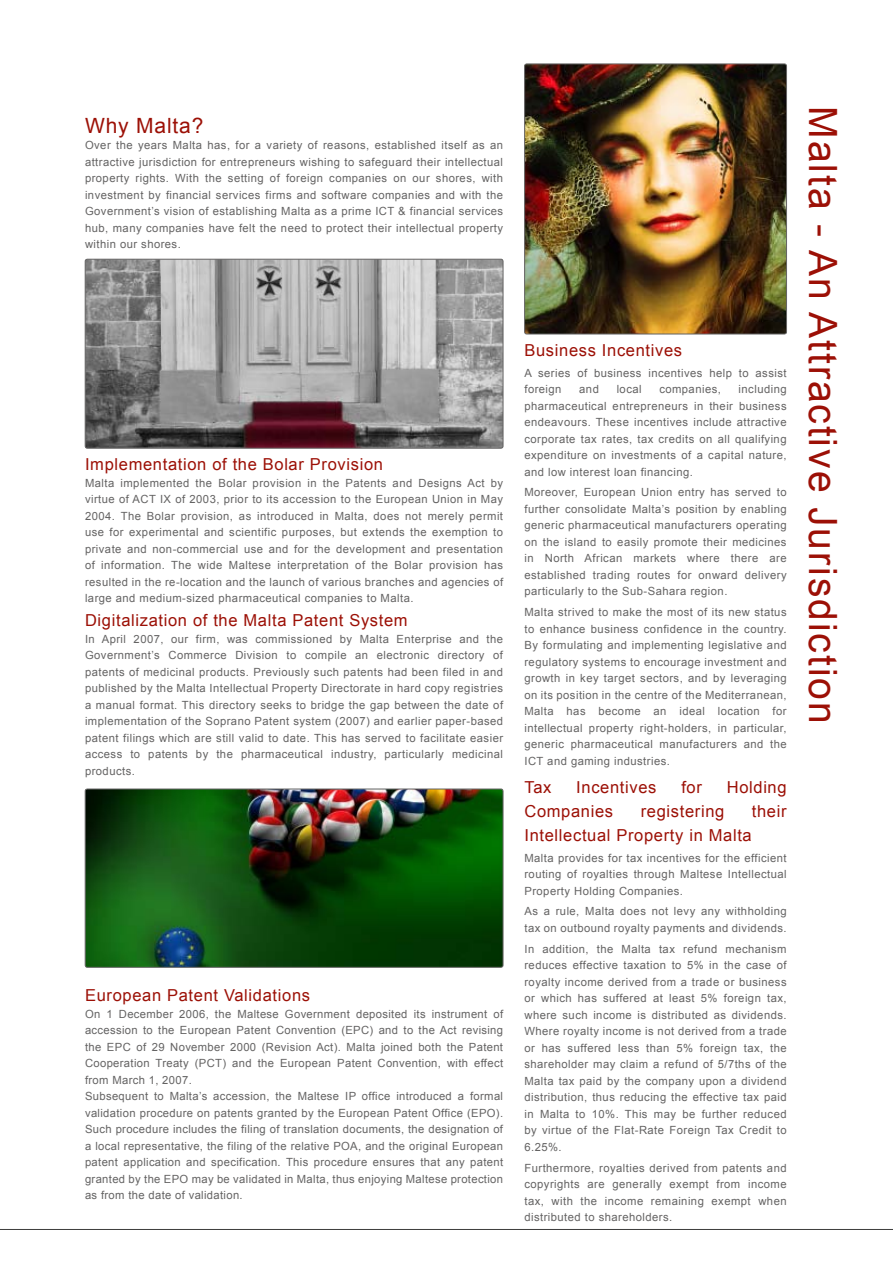
<style>
.page{position:relative;width:893px;height:1263px;background:#fff}
.page>*{position:absolute;margin:0;border:0;box-sizing:border-box;transform-origin:0 0}
.t1{font:39px "Arial";letter-spacing:.05em;color:#9c1006}
.t2{font:21px "Arial";letter-spacing:.04em;color:#9c1006}
.t3{font:16.5px "Arial";letter-spacing:.04em;color:#9c1006}
.t4{font:11.25px/16.5px "Arial";letter-spacing:.03em;color:#646363;text-align:justify}
</style>
<div class="page">
<hr style="left:0;top:1229px;width:893px;height:1px;background:#3c3c3b">
<img style="left:85px;top:259px;width:418px;height:189px">
<div style="left:85px;top:259px;width:418px;height:189px;border:1px solid #646363;border-radius:2px"></div>
<img style="left:85px;top:789px;width:418px;height:178px">
<div style="left:85px;top:789px;width:418px;height:178px;border:1px solid #646363;border-radius:2px"></div>
<img style="left:526px;top:66px;width:259px;height:266px">
<div style="left:524px;top:64px;width:263px;height:270px;border:1px solid #646363;border-radius:2px"></div>
<h2 class="t2" style="left:85px;top:112px;width:120px">Why Malta?</h2>
<p class="t4" style="left:85px;top:137px;width:420px">Over the years Malta has, for a variety of reasons, established itself as an attractive jurisdiction for entrepreneurs wishing to safeguard their intellectual property rights. With the setting of foreign companies on our shores, with investment by financial services firms and software companies and with the Government’s vision of establishing Malta as a prime ICT &amp; financial services hub, many companies have felt the need to protect their intellectual property within our shores.</p>
<h3 class="t3" style="left:85px;top:454px;width:299px">Implementation of the Bolar Provision</h3>
<p class="t4" style="left:85px;top:475px;width:420px">Malta implemented the Bolar provision in the Patents and Designs Act by virtue of ACT IX of 2003, prior to its accession to the European Union in May 2004. The Bolar provision, as introduced in Malta, does not merely permit use for experimental and scientific purposes, but extends the exemption to private and non-commercial use and for the development and presentation of information. The wide Maltese interpretation of the Bolar provision has resulted in the re-location and the launch of various branches and agencies of large and medium-sized pharmaceutical companies to Malta.</p>
<h3 class="t3" style="left:85px;top:610px;width:324px">Digitalization of the Malta Patent System</h3>
<p class="t4" style="left:85px;top:631px;width:420px">In April 2007, our firm, was commissioned by Malta Enterprise and the Government’s Commerce Division to compile an electronic directory of patents of medicinal products. Previously such patents had been filed in and published by the Malta Intellectual Property Directorate in hard copy registries a manual format. This directory seeks to bridge the gap between the date of implementation of the Soprano Patent system (2007) and earlier paper-based patent filings which are still valid to date. This has served to facilitate easier access to patents by the pharmaceutical industry, particularly medicinal products.</p>
<h3 class="t3" style="left:85px;top:984px;width:227px">European Patent Validations</h3>
<p class="t4" style="left:85px;top:1005px;width:420px;text-align:left">On 1 December 2006, the Maltese Government deposited its instrument of accession to the European Patent Convention (EPC) and to the Act revising the EPC of 29 November 2000 (Revision Act). Malta joined both the Patent Cooperation Treaty (PCT) and the European Patent Convention, with effect from March 1, 2007.<br>Subsequent to Malta’s accession, the Maltese IP office introduced a formal validation procedure on patents granted by the European Patent Office (EPO).<br>Such procedure includes the filing of translation documents, the designation of a local representative, the filing of the relative POA, and the original European patent application and specification. This procedure ensures that any patent granted by the EPO may be validated in Malta, thus enjoying Maltese protection as from the date of validation.</p>
<h3 class="t3" style="left:524px;top:339px;width:159px">Business Incentives</h3>
<p class="t4" style="left:524px;top:364px;width:264px">A series of business incentives help to assist foreign</p>
<p class="t4" style="left:524px;top:381px;width:264px;text-indent:214px">including pharmaceutical entrepreneurs in their business endeavours. These incentives include attractive corporate tax rates, tax credits on all qualifying expenditure on investments of a capital nature, and low interest loan financing.</p>
<p class="t4" style="left:524px;top:484px;width:264px">Moreover, European Union entry has served to further consolidate Malta’s position by enabling generic pharmaceutical manufacturers operating on the island to easily promote their medicines in North African markets where there are established trading routes for onward delivery particularly to the Sub-Sahara region.</p>
<p class="t4" style="left:524px;top:604px;width:264px">Malta strived to make the most of its new status to enhance business confidence in the country.<br>By formulating and implementing legislative and regulatory systems to encourage investment and growth in key target sectors, and by leveraging on its position in the centre of the Mediterranean, Malta has become an ideal location for intellectual property right-holders, in particular, generic pharmaceutical manufacturers and the ICT and gaming industries.</p>
<h3 class="t3" style="left:524px;top:776px;width:28px">Tax</h3>
<h3 class="t3" style="left:576px;top:776px;width:82px">Incentives</h3>
<h3 class="t3" style="left:681px;top:776px;width:22px">for</h3>
<h3 class="t3" style="left:727px;top:776px;width:61px">Holding</h3>
<h3 class="t3" style="left:524px;top:800px;width:90px">Companies</h3>
<h3 class="t3" style="left:641px;top:800px;width:85px">registering</h3>
<h3 class="t3" style="left:752px;top:800px;width:36px">their</h3>
<h3 class="t3" style="left:524px;top:824px;width:229px">Intellectual Property in Malta</h3>
<p class="t4" style="left:524px;top:849px;width:264px">Malta provides for tax incentives for the efficient routing of royalties through Maltese Intellectual Property Holding Companies.</p>
<p class="t4" style="left:524px;top:903px;width:264px">As a rule, Malta does not levy any withholding tax on outbound royalty payments and dividends.</p>
<p class="t4" style="left:524px;top:940px;width:264px">In addition, the Malta tax refund mechanism reduces effective taxation to 5% in the case of royalty income derived from a trade or business or which has suffered at least 5% foreign tax, where such income is distributed as dividends.<br>Where royalty income is not derived from a trade or has suffered less than 5% foreign tax, the shareholder may claim a refund of 5/7ths of the Malta tax paid by the company upon a dividend distribution, thus reducing the effective tax paid in Malta to 10%. This may be further reduced by virtue of the Flat-Rate Foreign Tax Credit to 6.25%.</p>
<p class="t4" style="left:524px;top:1159px;width:264px">Furthermore, royalties derived from patents and copyrights are generally exempt from income tax, with the income remaining exempt when distributed to shareholders.</p>
<p class="t4" style="left:579px;top:381px;width:21px">and</p>
<p class="t4" style="left:617px;top:381px;width:26px">local</p>
<p class="t4" style="left:659px;top:381px;width:63px">companies,</p>
<h1 class="t1" style="left:848px;top:106px;width:619px;rotate:90deg">Malta - An Attractive Jurisdiction</h1>
</div>
